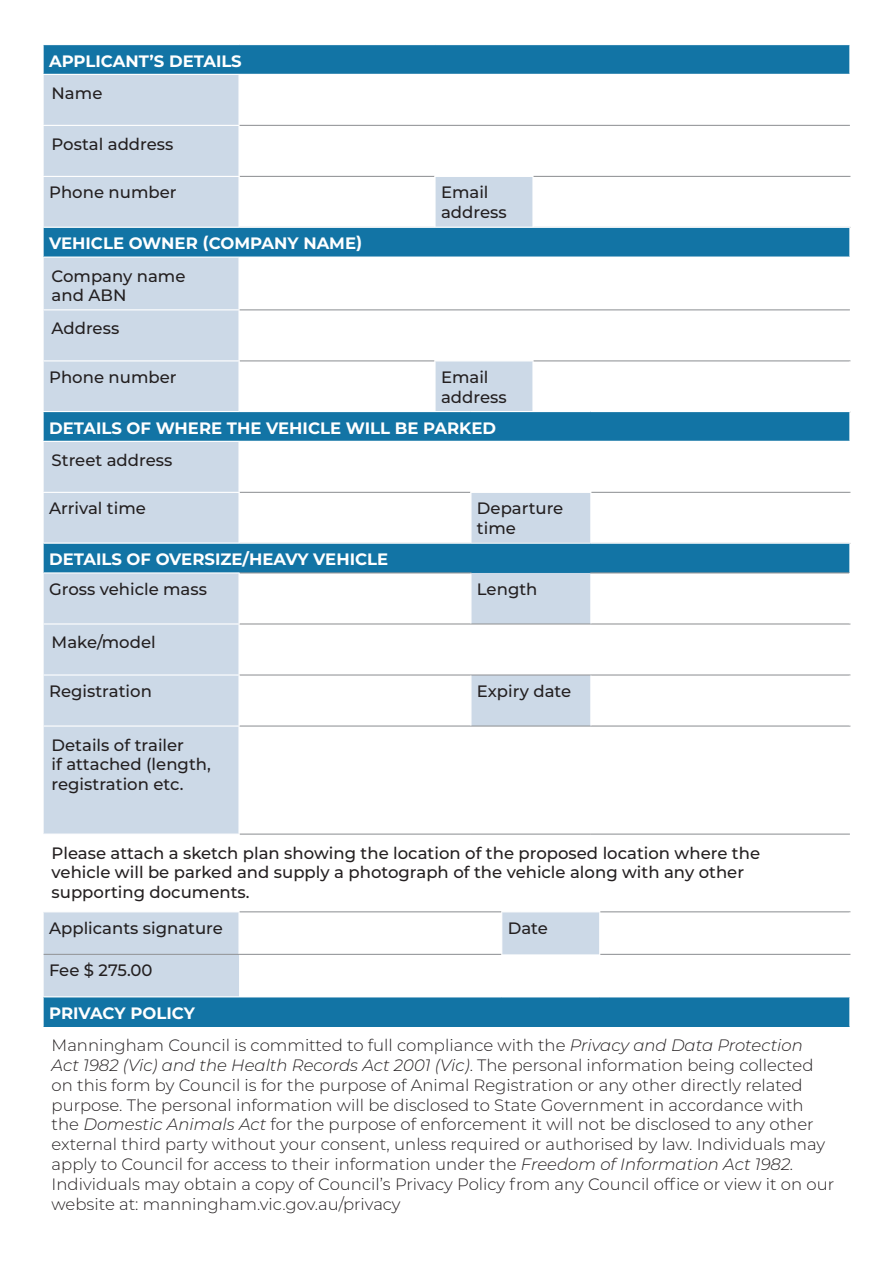
<style>
.page{position:relative;width:893px;height:1263px;background:#fff}
.page>*{position:absolute;margin:0;border:0;box-sizing:border-box;transform-origin:0 0}
.t1{font:300 16.5px/19.8px "Montserrat";color:#231f20}
.t2{font:500 16.5px/19.8px "Montserrat";color:#231f20}
.t3{font:700 16.5px "Montserrat";color:#fff}
.s1{font-style:italic}
</style>
<div class="page">
<div style="left:43px;top:45px;width:807px;height:29px;background:#1274a5"></div>
<svg style="left:44px;top:75px;width:489px;height:152px"></svg>
<svg style="left:43px;top:45px;width:1px;height:29px"></svg>
<svg style="left:849px;top:45px;width:1px;height:29px"></svg>
<hr style="left:238px;top:75px;width:2px;height:50px;background:#fff">
<hr style="left:43px;top:125px;width:197px;height:1px;background:#fff">
<hr style="left:238px;top:126px;width:2px;height:50px;background:#fff">
<hr style="left:240px;top:125px;width:195px;height:1px;background:#97999c">
<hr style="left:435px;top:125px;width:98px;height:1px;background:#97999c">
<hr style="left:533px;top:125px;width:317px;height:1px;background:#97999c">
<hr style="left:240px;top:176px;width:194px;height:1px;background:#97999c">
<hr style="left:43px;top:176px;width:197px;height:1px;background:#fff">
<hr style="left:238px;top:177px;width:2px;height:50px;background:#fff">
<hr style="left:434px;top:176px;width:100px;height:1px;background:#fff">
<hr style="left:434px;top:177px;width:2px;height:50px;background:#fff">
<hr style="left:532px;top:177px;width:2px;height:50px;background:#fff">
<hr style="left:534px;top:176px;width:316px;height:1px;background:#97999c">
<div style="left:43px;top:227px;width:807px;height:30px;background:#1274a5"></div>
<svg style="left:44px;top:258px;width:489px;height:153px"></svg>
<hr style="left:43px;top:227px;width:196px;height:1px;background:#fff">
<svg style="left:43px;top:228px;width:1px;height:28px"></svg>
<hr style="left:239px;top:227px;width:196px;height:1px;background:#fff">
<hr style="left:435px;top:227px;width:98px;height:1px;background:#fff">
<hr style="left:533px;top:227px;width:317px;height:1px;background:#fff">
<svg style="left:849px;top:228px;width:1px;height:28px"></svg>
<hr style="left:43px;top:256px;width:196px;height:2px;background:#fff">
<hr style="left:238px;top:258px;width:2px;height:51px;background:#fff">
<hr style="left:43px;top:309px;width:197px;height:1px;background:#fff">
<hr style="left:238px;top:310px;width:2px;height:50px;background:#fff">
<hr style="left:239px;top:256px;width:196px;height:2px;background:#fff">
<hr style="left:435px;top:256px;width:98px;height:2px;background:#fff">
<hr style="left:533px;top:256px;width:317px;height:2px;background:#fff">
<hr style="left:240px;top:309px;width:195px;height:1px;background:#97999c">
<hr style="left:435px;top:309px;width:98px;height:1px;background:#97999c">
<hr style="left:533px;top:309px;width:317px;height:1px;background:#97999c">
<hr style="left:240px;top:360px;width:194px;height:1px;background:#97999c">
<hr style="left:43px;top:360px;width:197px;height:1px;background:#fff">
<hr style="left:238px;top:361px;width:2px;height:50px;background:#fff">
<hr style="left:434px;top:360px;width:100px;height:1px;background:#fff">
<hr style="left:434px;top:361px;width:2px;height:50px;background:#fff">
<hr style="left:532px;top:361px;width:2px;height:50px;background:#fff">
<hr style="left:534px;top:360px;width:316px;height:1px;background:#97999c">
<svg style="left:44px;top:912px;width:555px;height:84px"></svg>
<div style="left:43px;top:997px;width:807px;height:30px;background:#1274a5"></div>
<hr style="left:43px;top:997px;width:1px;height:30px;background:#fff">
<hr style="left:849px;top:997px;width:1px;height:30px;background:#fff">
<hr style="left:501px;top:954px;width:1px;height:42px;background:#fff">
<hr style="left:44px;top:954px;width:195px;height:1px;background:#97999c">
<hr style="left:238px;top:912px;width:2px;height:42px;background:#fff">
<hr style="left:240px;top:911px;width:261px;height:1px;background:#97999c">
<hr style="left:501px;top:912px;width:1px;height:42px;background:#fff">
<hr style="left:239px;top:954px;width:262px;height:1px;background:#97999c">
<hr style="left:600px;top:911px;width:250px;height:1px;background:#97999c">
<hr style="left:600px;top:954px;width:250px;height:1px;background:#97999c">
<div style="left:43px;top:412px;width:807px;height:29px;background:#1274a5"></div>
<svg style="left:44px;top:442px;width:546px;height:101px"></svg>
<svg style="left:43px;top:412px;width:1px;height:29px"></svg>
<svg style="left:849px;top:412px;width:1px;height:29px"></svg>
<hr style="left:238px;top:442px;width:2px;height:50px;background:#fff">
<hr style="left:240px;top:492px;width:230px;height:1px;background:#97999c">
<hr style="left:43px;top:492px;width:197px;height:1px;background:#fff">
<hr style="left:238px;top:493px;width:2px;height:50px;background:#fff">
<hr style="left:470px;top:492px;width:121px;height:1px;background:#fff">
<hr style="left:470px;top:493px;width:1px;height:50px;background:#fff">
<hr style="left:591px;top:492px;width:259px;height:1px;background:#97999c">
<div style="left:43px;top:543px;width:807px;height:30px;background:#1274a5"></div>
<svg style="left:44px;top:573px;width:547px;height:260px"></svg>
<hr style="left:43px;top:543px;width:196px;height:1px;background:#fff">
<svg style="left:43px;top:544px;width:1px;height:28px"></svg>
<hr style="left:239px;top:543px;width:232px;height:1px;background:#fff">
<hr style="left:471px;top:543px;width:120px;height:1px;background:#fff">
<hr style="left:591px;top:543px;width:259px;height:1px;background:#fff">
<svg style="left:849px;top:544px;width:1px;height:29px"></svg>
<hr style="left:238px;top:624px;width:2px;height:50px;background:#fff">
<hr style="left:238px;top:727px;width:2px;height:106px;background:#fff">
<hr style="left:43px;top:623px;width:197px;height:1px;background:#fff">
<hr style="left:43px;top:674px;width:197px;height:1px;background:#fff">
<hr style="left:43px;top:725px;width:197px;height:2px;background:#fff">
<hr style="left:240px;top:623px;width:231px;height:1px;background:#97999c">
<hr style="left:471px;top:623px;width:120px;height:1px;background:#97999c">
<hr style="left:591px;top:623px;width:259px;height:1px;background:#97999c">
<hr style="left:240px;top:674px;width:231px;height:1px;background:#97999c">
<hr style="left:471px;top:674px;width:120px;height:1px;background:#97999c">
<hr style="left:591px;top:674px;width:259px;height:1px;background:#97999c">
<hr style="left:240px;top:725px;width:231px;height:2px;background:#97999c">
<hr style="left:471px;top:725px;width:120px;height:2px;background:#97999c">
<hr style="left:591px;top:725px;width:259px;height:2px;background:#97999c">
<hr style="left:240px;top:572px;width:231px;height:1px;background:#97999c">
<hr style="left:240px;top:833px;width:231px;height:2px;background:#97999c">
<hr style="left:471px;top:833px;width:120px;height:2px;background:#97999c">
<hr style="left:591px;top:833px;width:259px;height:2px;background:#97999c">
<hr style="left:43px;top:572px;width:197px;height:1px;background:#fff">
<hr style="left:238px;top:573px;width:2px;height:50px;background:#fff">
<hr style="left:238px;top:675px;width:2px;height:50px;background:#fff">
<hr style="left:470px;top:573px;width:1px;height:50px;background:#fff">
<hr style="left:470px;top:675px;width:1px;height:50px;background:#fff">
<hr style="left:590px;top:573px;width:1px;height:50px;background:#fff">
<hr style="left:590px;top:675px;width:1px;height:50px;background:#fff">
<hr style="left:590px;top:572px;width:259px;height:1px;background:#97999c">
<p class="t3" style="left:49px;top:49px;width:194px">APPLICANT’S DETAILS</p>
<p class="t2" style="left:52px;top:82px;width:52px">Name</p>
<p class="t2" style="left:52px;top:133px;width:123px">Postal address</p>
<p class="t2" style="left:49px;top:182px;width:129px">Phone number</p>
<p class="t2" style="left:441px;top:182px;width:67px">Email address</p>
<p class="t3" style="left:49px;top:232px;width:315px">VEHICLE OWNER (COMPANY NAME)</p>
<p class="t2" style="left:52px;top:265px;width:135px">Company name and ABN</p>
<p class="t2" style="left:52px;top:318px;width:69px">Address</p>
<p class="t2" style="left:49px;top:366px;width:129px">Phone number</p>
<p class="t2" style="left:441px;top:366px;width:67px">Email address</p>
<p class="t3" style="left:49px;top:416px;width:449px">DETAILS OF WHERE THE VEHICLE WILL BE PARKED</p>
<p class="t2" style="left:52px;top:449px;width:122px">Street address</p>
<p class="t2" style="left:49px;top:498px;width:98px">Arrival time</p>
<p class="t2" style="left:477px;top:498px;width:88px">Departure time</p>
<p class="t3" style="left:49px;top:547px;width:341px">DETAILS OF OVERSIZE/HEAVY VEHICLE</p>
<p class="t2" style="left:49px;top:578px;width:159px">Gross vehicle mass</p>
<p class="t2" style="left:477px;top:578px;width:62px">Length</p>
<p class="t2" style="left:52px;top:632px;width:106px">Make/model</p>
<p class="t2" style="left:49px;top:680px;width:104px">Registration</p>
<p class="t2" style="left:477px;top:680px;width:96px">Expiry date</p>
<p class="t2" style="left:52px;top:734px;width:161px">Details of trailer<br>if attached (length, registration etc.</p>
<p class="t2" style="left:52px;top:842px;width:710px">Please attach a sketch plan showing the location of the proposed location where the vehicle will be parked and supply a photograph of the vehicle along with any other supporting documents.</p>
<p class="t2" style="left:49px;top:917px;width:175px">Applicants signature</p>
<p class="t2" style="left:508px;top:917px;width:42px">Date</p>
<p class="t2" style="left:49px;top:960px;width:105px">Fee $ 275.00</p>
<p class="t3" style="left:49px;top:1001px;width:147px">PRIVACY POLICY</p>
<p class="t1" style="left:52px;top:1035px;width:784px">Manningham Council is committed to full compliance with the <span class="s1">Privacy and Data Protection Act 1982 (Vic) and the Health Records Act 2001 (Vic)</span>. The personal information being collected on this form by Council is for the purpose of Animal Registration or any other directly related purpose. The personal information will be disclosed to State Government in accordance with the <span class="s1">Domestic Animals Act</span> for the purpose of enforcement it will not be disclosed to any other external third party without your consent, unless required or authorised by law. Individuals may apply to Council for access to their information under the <span class="s1">Freedom of Information Act 1982.<br></span>Individuals may obtain a copy of Council’s Privacy Policy from any Council office or view it on our website at: manningham.vic.gov.au/privacy</p>
</div>
